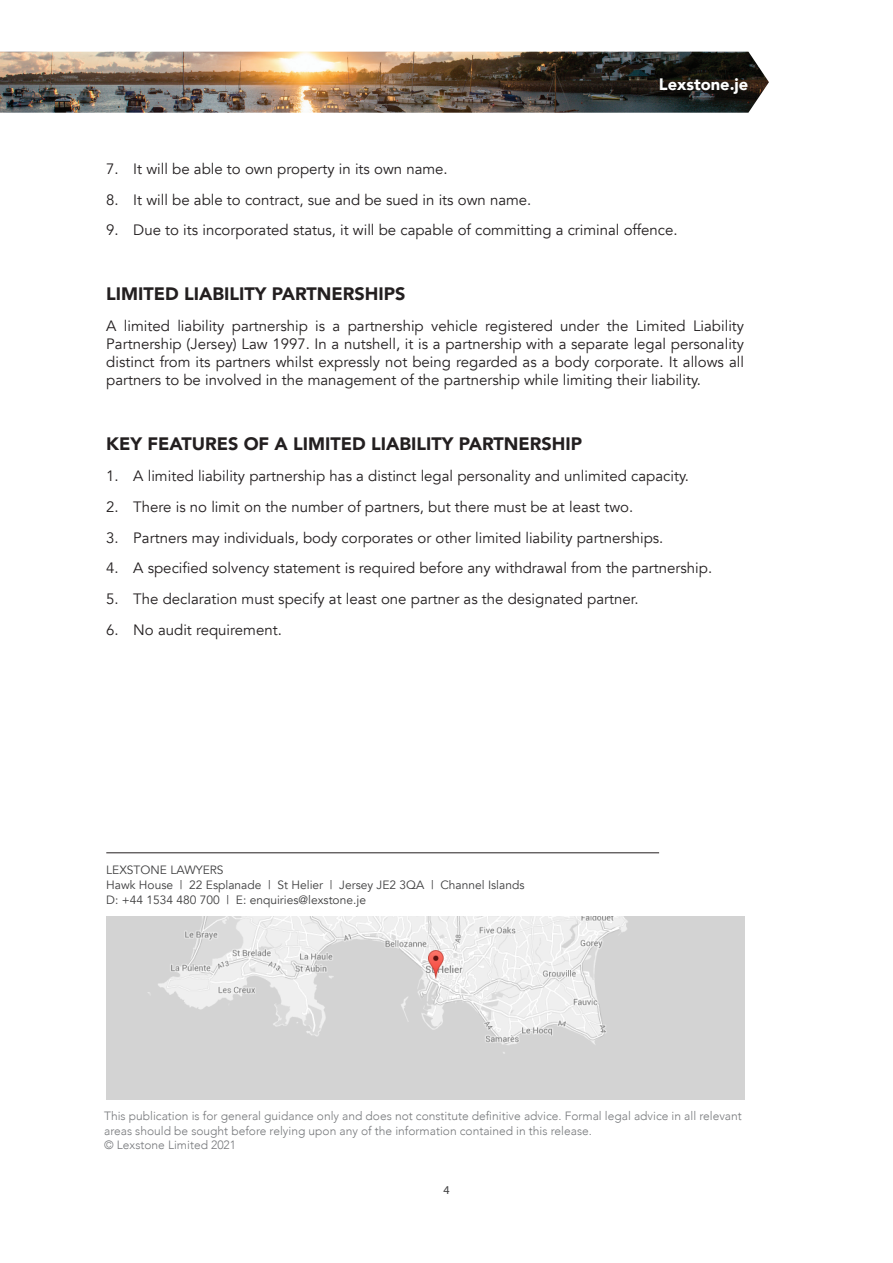
<style>
.page{position:relative;width:893px;height:1263px;background:#fff}
.page>*{position:absolute;margin:0;border:0;box-sizing:border-box;transform-origin:0 0}
._02{font:900 18px "Avenir";color:#231f20}
.t1{font:900 16.5px "Avenir";color:#fff}
._00-regular{font:15px/18px "Avenir";color:#231f20;text-align:justify}
.t2{font:300 12px/14.4px "Avenir";color:#76787b}
._00-regular-2{font:12px "Avenir";color:#3e3e3f}
.t3{font:12px "Myriad Pro";color:#3e3e3f}
</style>
<div class="page">
<img style="left:0;top:52px;width:769px;height:61px">
<img style="left:106px;top:916px;width:638px;height:184px">
<hr style="left:106px;top:852px;width:553px;height:1px;background:#231f20">
<p class="t1" style="left:659px;top:71px;width:91px">Lexstone.je</p>
<p class="_00-regular" style="left:106px;top:160px;width:343px">7. It will be able to own property in its own name.</p>
<p class="_00-regular" style="left:106px;top:191px;width:427px">8. It will be able to contract, sue and be sued in its own name.</p>
<p class="_00-regular" style="left:106px;top:221px;width:573px">9. Due to its incorporated status, it will be capable of committing a criminal offence.</p>
<p class="_02" style="left:106px;top:279px;width:301px">LIMITED LIABILITY PARTNERSHIPS</p>
<p class="_00-regular" style="left:106px;top:317px;width:639px">A limited liability partnership is a partnership vehicle registered under the Limited Liability Partnership (Jersey) Law 1997. In a nutshell, it is a partnership with a separate legal personality distinct from its partners whilst expressly not being regarded as a body corporate. It allows all partners to be involved in the management of the partnership while limiting their liability.</p>
<p class="_02" style="left:106px;top:429px;width:477px">KEY FEATURES OF A LIMITED LIABILITY PARTNERSHIP</p>
<p class="_00-regular" style="left:106px;top:467px;width:584px">1. A limited liability partnership has a distinct legal personality and unlimited capacity.</p>
<p class="_00-regular" style="left:106px;top:498px;width:528px">2. There is no limit on the number of partners, but there must be at least two.</p>
<p class="_00-regular" style="left:106px;top:529px;width:559px">3. Partners may individuals, body corporates or other limited liability partnerships.</p>
<p class="_00-regular" style="left:106px;top:559px;width:607px">4. A specified solvency statement is required before any withdrawal from the partnership.</p>
<p class="_00-regular" style="left:106px;top:590px;width:534px">5. The declaration must specify at least one partner as the designated partner.</p>
<p class="_00-regular" style="left:106px;top:621px;width:177px">6. No audit requirement.</p>
<p class="_00-regular-2" style="left:106px;top:862px;width:119px">LEXSTONE LAWYERS</p>
<p class="_00-regular-2" style="left:106px;top:877px;width:420px">Hawk House | 22 Esplanade | St Helier | Jersey JE2 3QA | Channel Islands</p>
<p class="_00-regular-2" style="left:106px;top:892px;width:261px">D: +44 1534 480 700 | E: enquiries@lexstone.je</p>
<p class="t2" style="left:104px;top:1109px;width:639px">This publication is for general guidance only and does not constitute definitive advice. Formal legal advice in all relevant areas should be sought before relying upon any of the information contained in this release.</p>
<p class="t2" style="left:104px;top:1138px;width:133px">© Lexstone Limited 2021</p>
<p class="t3" style="left:443px;top:1183px;width:8px">4</p>
</div>
